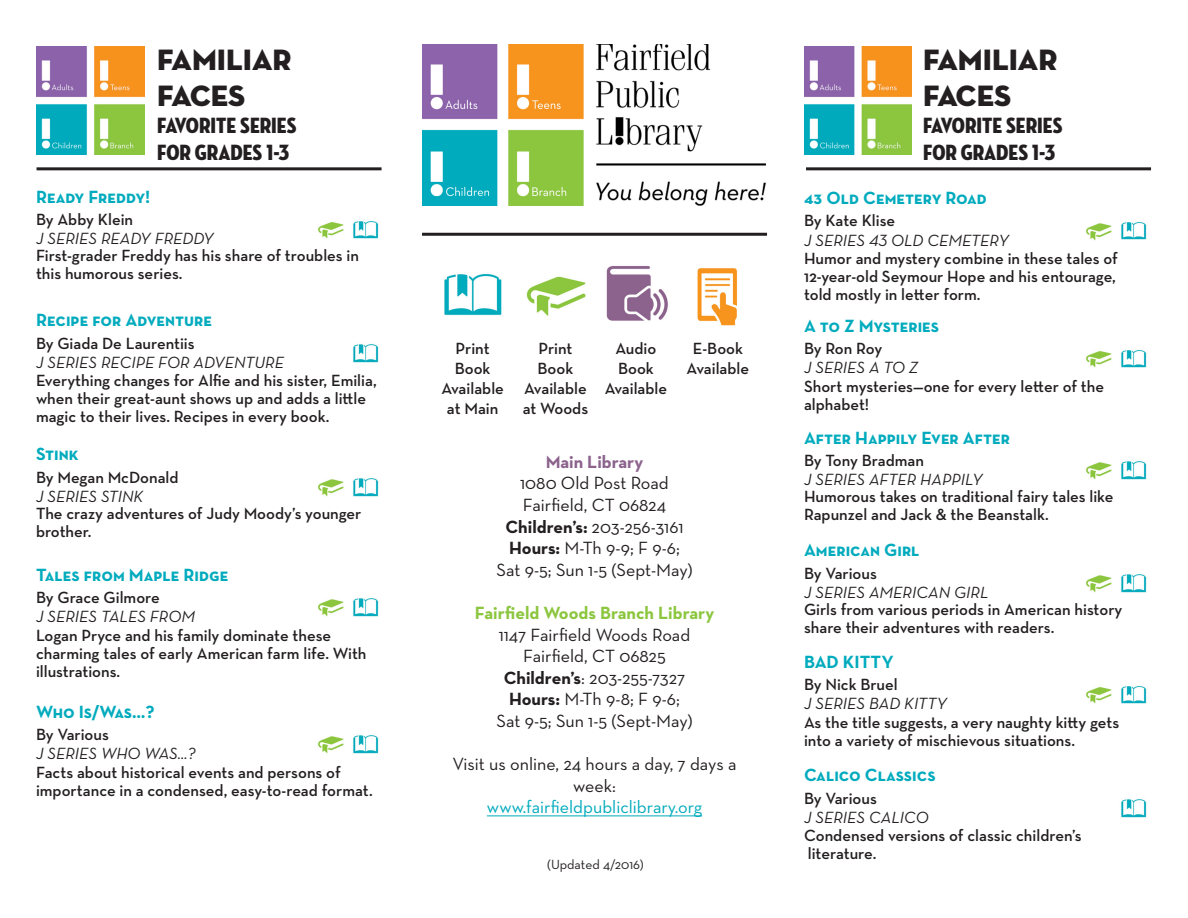
<style>
.page{position:relative;width:1188px;height:918px;background:#fff}
.page>*{position:absolute;margin:0;border:0;box-sizing:border-box;transform-origin:0 0}
.t1{font:30px "Neutraface Display Titling";color:#231f20}
.t2{font:22.5px "Neutraface Condensed Titling";color:#231f20}
.t3{font:18px/21.6px "Neutraface Text";color:#231f20;text-align:center}
.t4{font:700 18px "Neutraface Text";color:#00abbd}
.t5{font:18px "Neutraface Text";color:#00abbd}
.t6{font:700 18px "Neutraface Text";color:#8cc63f}
.t7{font:700 18px "Neutraface Text";color:#8c638d}
.t8{font:600 16.5px/18px "Neutraface Text";color:#231f20}
.t9{font:italic 16.5px "Neutraface Text";color:#231f20}
.t10{font:13.5px "Neutraface Text";color:#231f20}
.s1{font-weight:700}
</style>
<div class="page">
<img style="left:37px;top:46px;width:108px;height:108px">
<hr style="left:806px;top:167px;width:345px;height:3px;background:#231f20">
<hr style="left:37px;top:167px;width:345px;height:3px;background:#231f20">
<img style="left:422px;top:44px;width:344px;height:161px">
<hr style="left:422px;top:233px;width:345px;height:3px;background:#231f20">
<hr style="left:487px;top:816px;width:215px;height:1px;background:#00abbd">
<img style="left:444px;top:273px;width:58px;height:43px">
<img style="left:606px;top:266px;width:62px;height:55px">
<img style="left:526px;top:276px;width:60px;height:40px">
<img style="left:697px;top:268px;width:41px;height:58px">
<img style="left:804px;top:46px;width:108px;height:108px">
<img style="left:1121px;top:222px;width:26px;height:18px">
<img style="left:1086px;top:223px;width:26px;height:17px">
<img style="left:1121px;top:350px;width:26px;height:18px">
<img style="left:1085px;top:351px;width:27px;height:17px">
<img style="left:1121px;top:461px;width:26px;height:18px">
<img style="left:1086px;top:462px;width:26px;height:17px">
<img style="left:1121px;top:574px;width:26px;height:18px">
<img style="left:1086px;top:575px;width:26px;height:17px">
<img style="left:1121px;top:686px;width:26px;height:18px">
<img style="left:1085px;top:687px;width:27px;height:17px">
<img style="left:353px;top:221px;width:26px;height:18px">
<img style="left:317px;top:222px;width:27px;height:17px">
<img style="left:353px;top:344px;width:26px;height:18px">
<img style="left:353px;top:478px;width:26px;height:18px">
<img style="left:318px;top:479px;width:26px;height:17px">
<img style="left:353px;top:598px;width:26px;height:18px">
<img style="left:318px;top:599px;width:26px;height:17px">
<img style="left:353px;top:735px;width:26px;height:19px">
<img style="left:318px;top:736px;width:26px;height:17px">
<img style="left:1121px;top:799px;width:26px;height:18px">
<p class="t1" style="left:157px;top:41px;width:136px">FAMILIAR</p>
<p class="t1" style="left:157px;top:77px;width:90px">FACES</p>
<p class="t2" style="left:157px;top:112px;width:141px">FAVORITE SERIES</p>
<p class="t2" style="left:157px;top:139px;width:134px">FOR GRADES 1-3</p>
<p class="t4" style="left:36px;top:185px;width:116px">Ready Freddy!</p>
<p class="t8" style="left:36px;top:210px;width:99px">By Abby Klein</p>
<p class="t9" style="left:36px;top:228px;width:179px">J SERIES READY FREDDY</p>
<p class="t8" style="left:36px;top:247px;width:325px">First-grader Freddy has his share of troubles in this humorous series.</p>
<p class="t4" style="left:36px;top:309px;width:178px">Recipe for Adventure</p>
<p class="t8" style="left:36px;top:334px;width:160px">By Giada De Laurentiis</p>
<p class="t9" style="left:36px;top:352px;width:250px">J SERIES RECIPE FOR ADVENTURE</p>
<p class="t8" style="left:36px;top:371px;width:342px">Everything changes for Alfie and his sister, Emilia, when their great-aunt shows up and adds a little magic to their lives. Recipes in every book.</p>
<p class="t4" style="left:36px;top:443px;width:44px">Stink</p>
<p class="t8" style="left:36px;top:468px;width:144px">By Megan McDonald</p>
<p class="t9" style="left:36px;top:486px;width:109px">J SERIES STINK</p>
<p class="t8" style="left:36px;top:504px;width:327px">The crazy adventures of Judy Moody’s younger brother.</p>
<p class="t4" style="left:36px;top:563px;width:194px">Tales from Maple Ridge</p>
<p class="t8" style="left:36px;top:588px;width:125px">By Grace Gilmore</p>
<p class="t9" style="left:36px;top:606px;width:161px">J SERIES TALES FROM</p>
<p class="t8" style="left:36px;top:626px;width:332px">Logan Pryce and his family dominate these charming tales of early American farm life. With illustrations.</p>
<p class="t4" style="left:36px;top:700px;width:120px">Who Is/Was…?</p>
<p class="t8" style="left:36px;top:725px;width:74px">By Various</p>
<p class="t9" style="left:36px;top:743px;width:161px">J SERIES WHO WAS…?</p>
<p class="t8" style="left:36px;top:763px;width:306px">Facts about historical events and persons of</p>
<p class="t8" style="left:36px;top:781px;width:338px">importance in a condensed, easy-to-read format.</p>
<p class="t8" style="left:441px;top:339px;width:64px;line-height:19.8px;text-align:center">Print<br>Book<br>Available at Main</p>
<p class="t8" style="left:523px;top:339px;width:67px;line-height:19.8px;text-align:center">Print<br>Book<br>Available at Woods</p>
<p class="t8" style="left:605px;top:339px;width:64px;line-height:19.8px;text-align:center">Audio<br>Book<br>Available</p>
<p class="t8" style="left:687px;top:339px;width:64px;line-height:19.8px;text-align:center">E-Book<br>Available</p>
<p class="t7" style="left:546px;top:450px;width:99px">Main Library</p>
<p class="t3" style="left:520px;top:472px;width:150px">1080 Old Post Road</p>
<p class="t3" style="left:523px;top:494px;width:145px">Fairfield, CT 06824</p>
<p class="t3" style="left:506px;top:516px;width:179px"><span class="s1">Children’s:</span> 203-256-3161</p>
<p class="t3" style="left:509px;top:537px;width:172px"><span class="s1">Hours:</span> M-Th 9-9; F 9-6;</p>
<p class="t3" style="left:496px;top:559px;width:198px">Sat 9-5; Sun 1-5 (Sept-May)</p>
<p class="t6" style="left:475px;top:601px;width:241px">Fairfield Woods Branch Library</p>
<p class="t3" style="left:499px;top:624px;width:193px">1147 Fairfield Woods Road</p>
<p class="t3" style="left:523px;top:645px;width:144px">Fairfield, CT 06825</p>
<p class="t3" style="left:504px;top:667px;width:183px"><span class="s1">Children’s</span>: 203-255-7327</p>
<p class="t3" style="left:509px;top:688px;width:172px"><span class="s1">Hours:</span> M-Th 9-8; F 9-6;</p>
<p class="t3" style="left:496px;top:710px;width:198px">Sat 9-5; Sun 1-5 (Sept-May)</p>
<p class="t3" style="left:452px;top:753px;width:286px">Visit us online, 24 hours a day, 7 days a week:</p>
<p class="t5" style="left:487px;top:796px;width:217px">www.fairfieldpubliclibrary.org</p>
<p class="t10" style="left:547px;top:856px;width:98px">(Updated 4/2016)</p>
<p class="t1" style="left:923px;top:41px;width:136px">FAMILIAR</p>
<p class="t1" style="left:923px;top:77px;width:90px">FACES</p>
<p class="t2" style="left:923px;top:112px;width:141px">FAVORITE SERIES</p>
<p class="t2" style="left:923px;top:139px;width:134px">FOR GRADES 1-3</p>
<p class="t4" style="left:804px;top:187px;width:185px">43 Old Cemetery Road</p>
<p class="t8" style="left:804px;top:212px;width:93px">By Kate Klise</p>
<p class="t9" style="left:804px;top:230px;width:207px">J SERIES 43 OLD CEMETERY</p>
<p class="t8" style="left:804px;top:249px;width:315px;text-align:justify">Humor and mystery combine in these tales of 12-year-old Seymour Hope and his entourage, told mostly in letter form.</p>
<p class="t4" style="left:804px;top:314px;width:137px">A to Z Mysteries</p>
<p class="t8" style="left:804px;top:339px;width:80px">By Ron Roy</p>
<p class="t9" style="left:804px;top:357px;width:116px">J SERIES A TO Z</p>
<p class="t8" style="left:804px;top:377px;width:302px">Short mysteries—one for every letter of the alphabet!</p>
<p class="t4" style="left:804px;top:426px;width:208px">After Happily Ever After</p>
<p class="t8" style="left:804px;top:451px;width:122px">By Tony Bradman</p>
<p class="t9" style="left:804px;top:469px;width:180px">J SERIES AFTER HAPPILY</p>
<p class="t8" style="left:804px;top:487px;width:311px">Humorous takes on traditional fairy tales like<br>Rapunzel and Jack &amp; the Beanstalk.</p>
<p class="t4" style="left:804px;top:539px;width:117px">American Girl</p>
<p class="t8" style="left:804px;top:564px;width:74px">By Various</p>
<p class="t9" style="left:804px;top:582px;width:186px">J SERIES AMERICAN GIRL</p>
<p class="t8" style="left:804px;top:600px;width:320px">Girls from various periods in American history share their adventures with readers.</p>
<p class="t4" style="left:804px;top:650px;width:91px">BAD KITTY</p>
<p class="t8" style="left:804px;top:675px;width:95px">By Nick Bruel</p>
<p class="t9" style="left:804px;top:693px;width:144px">J SERIES BAD KITTY</p>
<p class="t8" style="left:804px;top:713px;width:317px">As the title suggests, a very naughty kitty gets into a variety of mischievous situations.</p>
<p class="t4" style="left:804px;top:764px;width:133px">Calico Classics</p>
<p class="t8" style="left:804px;top:789px;width:74px">By Various</p>
<p class="t9" style="left:804px;top:807px;width:126px">J SERIES CALICO</p>
<p class="t8" style="left:804px;top:827px;width:279px">Condensed versions of classic children’s</p>
<p class="t8" style="left:808px;top:845px;width:70px">literature.</p>
</div>
